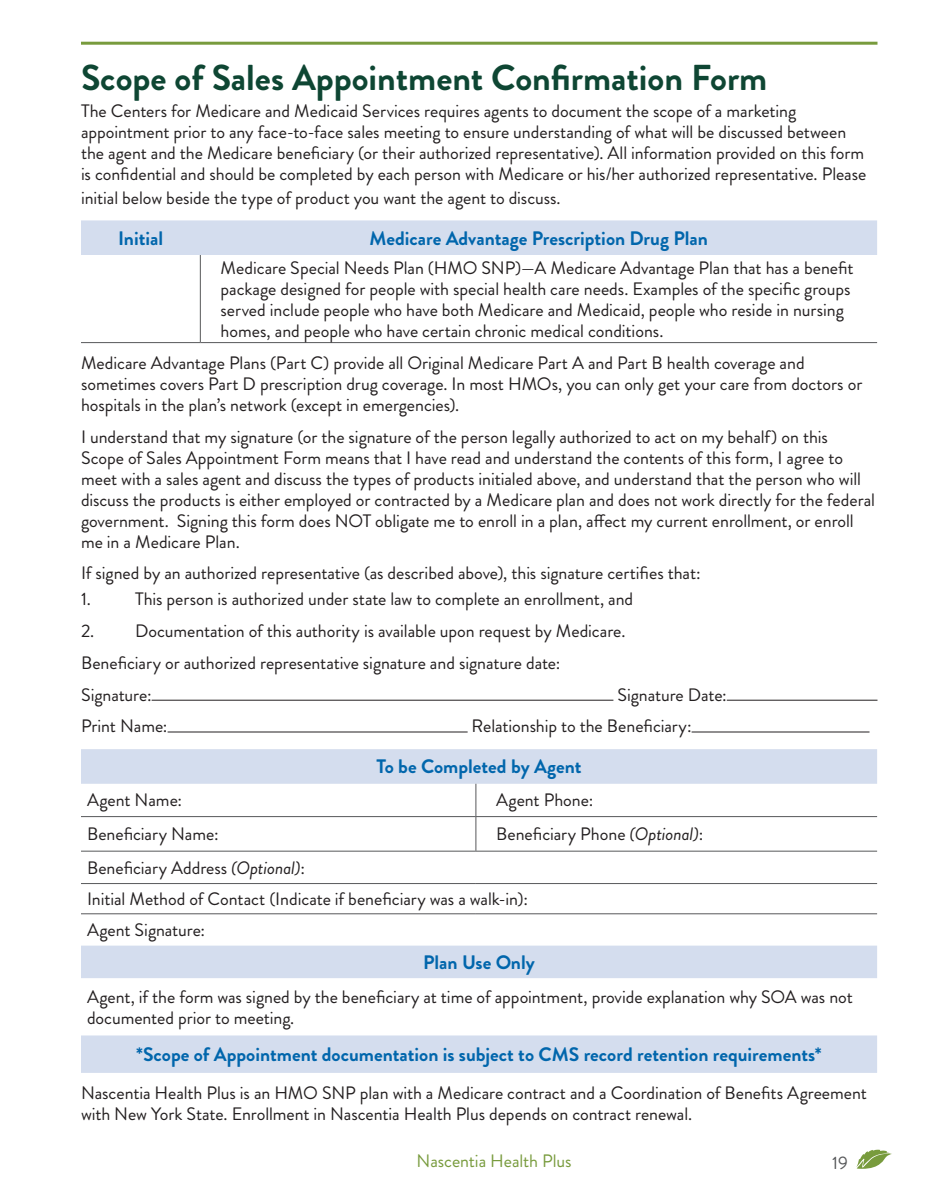
<style>
.page{position:relative;width:945px;height:1188px;background:#fff}
.page>*{position:absolute;margin:0;border:0;box-sizing:border-box;transform-origin:0 0}
.t1{font:700 36px "Brandon Grotesque";color:#0e4633}
.t2{font:700 19.5px "Brandon Grotesque";color:#0166ac}
.t3{font:18px/21px "Brandon Grotesque";letter-spacing:-.005em;color:#231f20}
.t4{font:18px "Brandon Grotesque";letter-spacing:-.005em;color:#789b3d}
.t5{font:18px "Brandon Grotesque";color:#57585a}
.s1{font-style:italic}
</style>
<div class="page">
<svg style="left:856px;top:1150px;width:36px;height:19px"></svg>
<hr style="left:81px;top:42px;width:797px;height:3px;background:#789b3d">
<div style="left:81px;top:220px;width:796px;height:35px;background:#d4ddee"></div>
<hr style="left:200px;top:255px;width:1px;height:87px;background:#57585a">
<hr style="left:81px;top:342px;width:119px;height:1px;background:#57585a">
<hr style="left:200px;top:342px;width:677px;height:1px;background:#57585a">
<hr style="left:152px;top:700px;width:461px;height:1px;background:#231f20">
<hr style="left:727px;top:700px;width:150px;height:1px;background:#231f20">
<hr style="left:168px;top:732px;width:300px;height:1px;background:#231f20">
<hr style="left:692px;top:732px;width:178px;height:1px;background:#231f20">
<svg style="left:81px;top:749px;width:796px;height:324px"></svg>
<hr style="left:476px;top:784px;width:1px;height:32px;background:#57585a">
<hr style="left:81px;top:816px;width:395px;height:1px;background:#57585a">
<hr style="left:476px;top:816px;width:401px;height:1px;background:#57585a">
<hr style="left:476px;top:817px;width:1px;height:34px;background:#57585a">
<hr style="left:81px;top:851px;width:395px;height:1px;background:#57585a">
<hr style="left:476px;top:851px;width:401px;height:1px;background:#57585a">
<hr style="left:81px;top:883px;width:395px;height:1px;background:#57585a">
<hr style="left:476px;top:883px;width:401px;height:1px;background:#57585a">
<hr style="left:81px;top:913px;width:395px;height:1px;background:#57585a">
<hr style="left:476px;top:913px;width:401px;height:1px;background:#57585a">
<h1 class="t1" style="left:81px;top:52px;width:688px">Scope of Sales Appointment Confirmation Form</h1>
<p class="t3" style="left:81px;top:100px;width:787px">The Centers for Medicare and Medicaid Services requires agents to document the scope of a marketing appointment prior to any face-to-face sales meeting to ensure understanding of what will be discussed between the agent and the Medicare beneficiary (or their authorized representative). All information provided on this form is confidential and should be completed by each person with Medicare or his/her authorized representative. Please</p>
<p class="t3" style="left:81px;top:187px;width:481px">initial below beside the type of product you want the agent to discuss.</p>
<p class="t2" style="left:118px;top:224px;width:47px">Initial</p>
<p class="t2" style="left:370px;top:224px;width:340px">Medicare Advantage Prescription Drug Plan</p>
<p class="t3" style="left:221px;top:257px;width:635px">Medicare Special Needs Plan (HMO SNP)—A Medicare Advantage Plan that has a benefit package designed for people with special health care needs. Examples of the specific groups served include people who have both Medicare and Medicaid, people who reside in nursing homes, and people who have certain chronic medical conditions.</p>
<p class="t3" style="left:81px;top:352px;width:783px">Medicare Advantage Plans (Part C) provide all Original Medicare Part A and Part B health coverage and sometimes covers Part D prescription drug coverage. In most HMOs, you can only get your care from doctors or hospitals in the plan’s network (except in emergencies).</p>
<p class="t3" style="left:81px;top:426px;width:796px">I understand that my signature (or the signature of the person legally authorized to act on my behalf) on this Scope of Sales Appointment Form means that I have read and understand the contents of this form, I agree to meet with a sales agent and discuss the types of products initialed above, and understand that the person who will discuss the products is either employed or contracted by a Medicare plan and does not work directly for the federal government. Signing this form does NOT obligate me to enroll in a plan, affect my current enrollment, or enroll me in a Medicare Plan.</p>
<p class="t3" style="left:81px;top:561px;width:621px;line-height:25.8px">If signed by an authorized representative (as described above), this signature certifies that:<br>1.</p>
<p class="t3" style="left:135px;top:589px;width:500px">This person is authorized under state law to complete an enrollment, and</p>
<p class="t3" style="left:81px;top:615px;width:546px;line-height:31.8px">2. Documentation of this authority is available upon request by Medicare.<br>Beneficiary or authorized representative signature and signature date:<br>Signature:</p>
<p class="t3" style="left:617px;top:684px;width:111px">Signature Date:</p>
<p class="t3" style="left:81px;top:716px;width:88px">Print Name:</p>
<p class="t3" style="left:472px;top:716px;width:221px">Relationship to the Beneficiary:</p>
<p class="t2" style="left:377px;top:753px;width:206px">To be Completed by Agent</p>
<p class="t3" style="left:87px;top:790px;width:97px">Agent Name:</p>
<p class="t3" style="left:496px;top:790px;width:99px">Agent Phone:</p>
<p class="t3" style="left:87px;top:824px;width:133px">Beneficiary Name:</p>
<p class="t3" style="left:496px;top:824px;width:209px">Beneficiary Phone <span class="s1">(Optional)</span>:</p>
<p class="t3" style="left:87px;top:852px;width:443px;line-height:31.2px">Beneficiary Address <span class="s1">(Optional)</span>:<br>Initial Method of Contact (Indicate if beneficiary was a walk-in):<br>Agent Signature:</p>
<p class="t2" style="left:423px;top:948px;width:113px">Plan Use Only</p>
<p class="t3" style="left:87px;top:986px;width:767px">Agent, if the form was signed by the beneficiary at time of appointment, provide explanation why SOA was not documented prior to meeting.</p>
<p class="t2" style="left:136px;top:1041px;width:687px">*Scope of Appointment documentation is subject to CMS record retention requirements*</p>
<p class="t3" style="left:81px;top:1082px;width:787px">Nascentia Health Plus is an HMO SNP plan with a Medicare contract and a Coordination of Benefits Agreement with New York State. Enrollment in Nascentia Health Plus depends on contract renewal.</p>
<p class="t4" style="left:417px;top:1148px;width:156px">Nascentia Health Plus</p>
<p class="t5" style="left:832px;top:1150px;width:17px">19</p>
</div>
